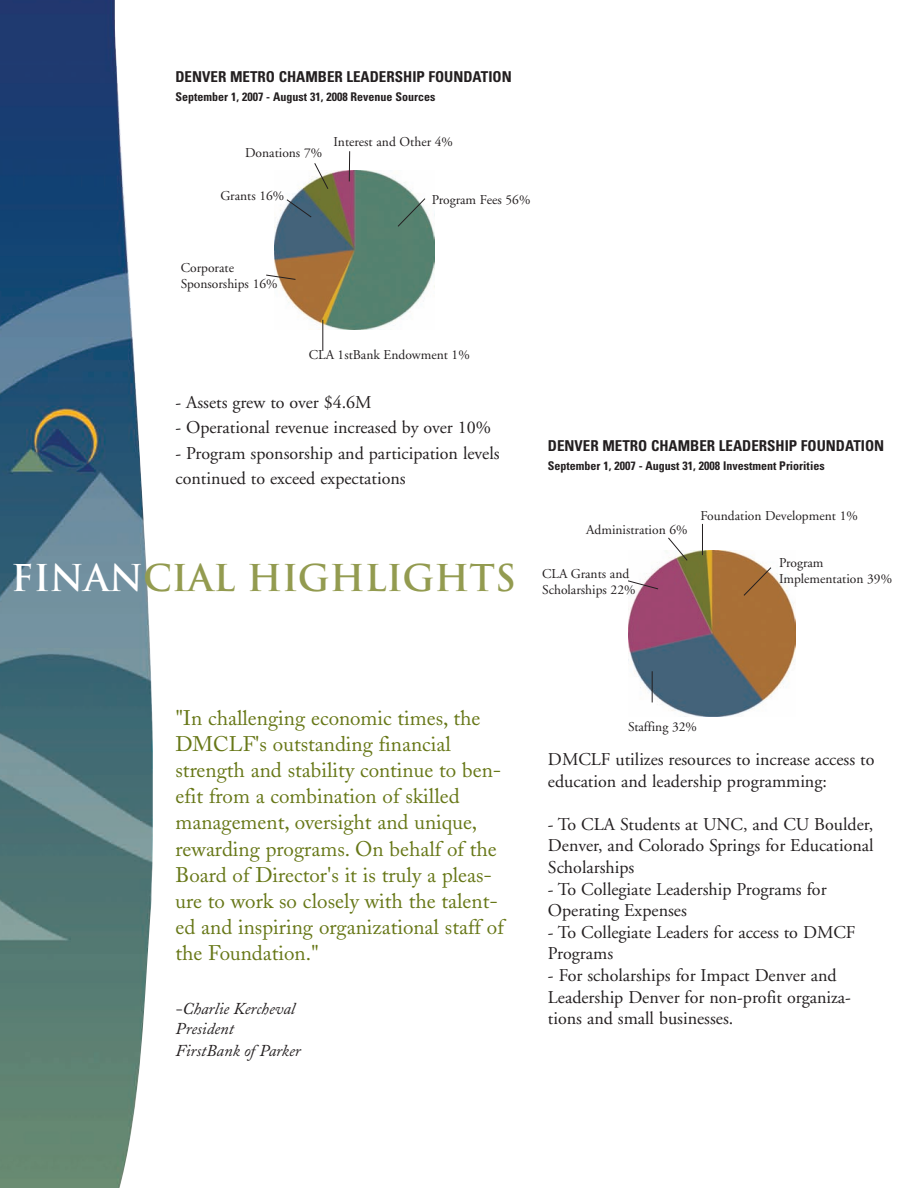
<style>
.page{position:relative;width:918px;height:1188px;background:#fff}
.page>*{position:absolute;margin:0;border:0;box-sizing:border-box;transform-origin:0 0}
.t1{font:700 36px "Trajan";color:#939b50}
.t2{font:21px/26.1px "Adobe Caslon";color:#677717}
.t3{font:18px/21.6px "Adobe Garamond";color:#231f20}
.t4{font:italic 16.5px/21px "Adobe Caslon";color:#231f20}
.t5{font:700 condensed 15px "Univers";color:#231f20}
.t6{font:13.5px/16.2px "Adobe Garamond";color:#231f20}
.t7{font:700 condensed 12px "Univers";color:#231f20}
.s1{color:#fff}
</style>
<div class="page">
<img style="left:628px;top:550px;width:167px;height:167px">
<img style="left:274px;top:170px;width:160px;height:159px">
<hr style="left:702px;top:524px;width:1px;height:31px;background:#231f20">
<hr style="left:652px;top:671px;width:1px;height:31px;background:#231f20">
<svg style="left:744px;top:567px;width:27px;height:29px"></svg>
<svg style="left:668px;top:538px;width:19px;height:23px"></svg>
<svg style="left:628px;top:581px;width:30px;height:8px"></svg>
<svg style="left:398px;top:198px;width:27px;height:29px"></svg>
<hr style="left:349px;top:151px;width:1px;height:30px;background:#231f20">
<hr style="left:323px;top:320px;width:1px;height:31px;background:#231f20">
<svg style="left:266px;top:275px;width:30px;height:5px"></svg>
<svg style="left:287px;top:199px;width:24px;height:18px"></svg>
<svg style="left:314px;top:163px;width:14px;height:26px"></svg>
<img style="left:0;top:0;width:153px;height:1188px">
<p class="t5" style="left:176px;top:71px;width:338px">DENVER METRO CHAMBER LEADERSHIP FOUNDATION</p>
<p class="t7" style="left:176px;top:93px;width:262px">September 1, 2007 - August 31, 2008 Revenue Sources</p>
<p class="t6" style="left:245px;top:146px;width:78px">Donations 7%</p>
<p class="t6" style="left:334px;top:135px;width:121px">Interest and Other 4%</p>
<p class="t6" style="left:220px;top:189px;width:65px">Grants 16%</p>
<p class="t6" style="left:432px;top:192px;width:100px">Program Fees 56%</p>
<p class="t6" style="left:181px;top:261px;width:98px">Corporate<br>Sponsorships 16%</p>
<p class="t6" style="left:309px;top:348px;width:162px">CLA 1stBank Endowment 1%</p>
<p class="t3" style="left:176px;top:393px;width:198px">- Assets grew to over $4.6M</p>
<p class="t3" style="left:176px;top:418px;width:317px">- Operational revenue increased by over 10%</p>
<p class="t3" style="left:176px;top:442px;width:326px;line-height:25.5px">- Program sponsorship and participation levels continued to exceed expectations</p>
<h1 class="t1" style="left:11px;top:557px;width:506px"><span class="s1">FINAN</span>CIAL HIGHLIGHTS</h1>
<p class="t5" style="left:548px;top:440px;width:338px">DENVER METRO CHAMBER LEADERSHIP FOUNDATION</p>
<p class="t7" style="left:548px;top:461px;width:278px">September 1, 2007 - August 31, 2008 Investment Priorities</p>
<p class="t6" style="left:586px;top:522px;width:103px">Administration 6%</p>
<p class="t6" style="left:542px;top:566px;width:95px">CLA Grants and<br>Scholarships 22%</p>
<p class="t6" style="left:701px;top:509px;width:159px">Foundation Development 1%</p>
<p class="t6" style="left:779px;top:555px;width:115px">Program<br>Implementation 39%</p>
<p class="t2" style="left:175px;top:707px;width:330px">"In challenging economic times, the DMCLF's outstanding financial strength and stability continue to ben&shy;efit from a combination of skilled management, oversight and unique, rewarding programs. On behalf of the Board of Director's it is truly a pleas&shy;ure to work so closely with the talent&shy;ed and inspiring organizational staff of the Foundation."</p>
<p class="t4" style="left:176px;top:1000px;width:127px">-Charlie Kercheval<br>President<br>FirstBank of Parker</p>
<p class="t6" style="left:628px;top:720px;width:70px">Staffing 32%</p>
<p class="t3" style="left:548px;top:750px;width:328px">DMCLF utilizes resources to increase access to education and leadership programming:</p>
<p class="t3" style="left:548px;top:815px;width:327px;text-align:justify">- To CLA Students at UNC, and CU Boulder, Denver, and Colorado Springs for Educational Scholarships</p>
<p class="t3" style="left:548px;top:880px;width:280px">- To Collegiate Leadership Programs for<br>Operating Expenses</p>
<p class="t3" style="left:548px;top:923px;width:309px">- To Collegiate Leaders for access to DMCF<br>Programs</p>
<p class="t3" style="left:548px;top:966px;width:304px">- For scholarships for Impact Denver and<br>Leadership Denver for non-profit organiza&shy;tions and small businesses.</p>
</div>
